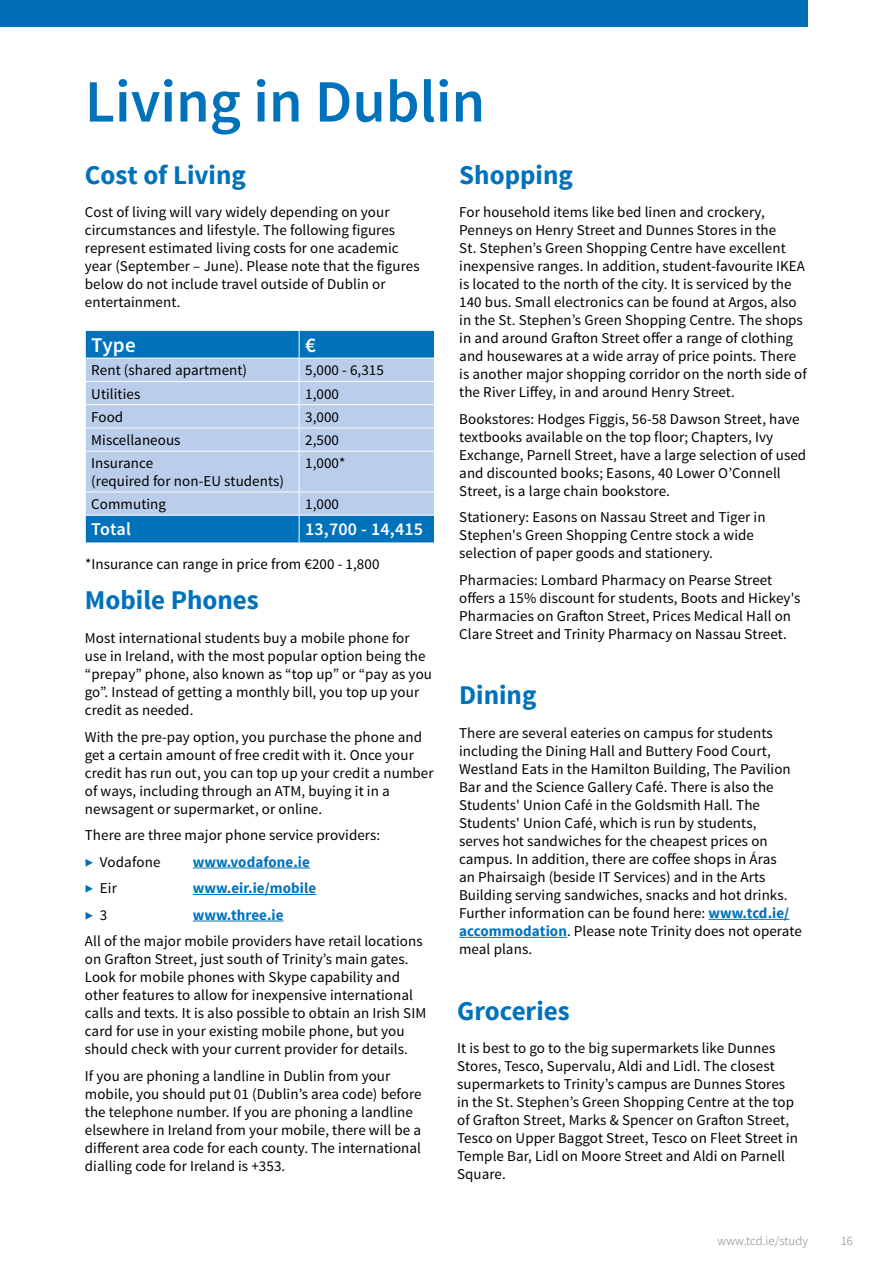
<style>
.page{position:relative;width:893px;height:1263px;background:#fff}
.page>*{position:absolute;margin:0;border:0;box-sizing:border-box;transform-origin:0 0}
.t1{font:600 60px "Source Sans Pro";color:#0072bc}
.t2{font:700 27px "Source Sans Pro";color:#0072bc}
.t3{font:600 21px "Source Sans Pro";color:#fff}
.t4{font:600 18px "Source Sans Pro";letter-spacing:.01em;color:#fff}
.t5{font:15px/18px "Source Sans Pro";letter-spacing:.005em;color:#000}
.t6{font:700 15px "Source Sans Pro";letter-spacing:.005em;color:#0072bc}
.t7{font:300 15px "Source Sans Pro";color:#006db7}
.t8{font:300 12.75px "Source Sans Pro";letter-spacing:.005em;color:#787c81}
.s1{font-weight:300;color:#006db7}
.s2{font-weight:400;color:#000}
.s3{font-weight:700;color:#0072bc}
</style>
<div class="page">
<div style="left:0;top:0;width:808px;height:26px;background:#006db7"></div>
<hr style="left:193px;top:867px;width:117px;height:1px;background:#0072bc">
<hr style="left:193px;top:894px;width:123px;height:1px;background:#0072bc">
<hr style="left:193px;top:921px;width:91px;height:1px;background:#0072bc">
<div style="left:86px;top:331px;width:348px;height:212px;background:#0072bc"></div>
<div style="left:86px;top:359px;width:348px;height:156px;background:#bacdea"></div>
<hr style="left:85px;top:358px;width:214px;height:1px;background:#fff">
<hr style="left:299px;top:358px;width:136px;height:1px;background:#fff">
<hr style="left:85px;top:381px;width:214px;height:1px;background:#fff">
<hr style="left:299px;top:381px;width:136px;height:1px;background:#fff">
<hr style="left:85px;top:404px;width:214px;height:1px;background:#fff">
<hr style="left:299px;top:404px;width:136px;height:1px;background:#fff">
<hr style="left:85px;top:428px;width:214px;height:1px;background:#fff">
<svg style="left:85px;top:331px;width:1px;height:120px"></svg>
<hr style="left:299px;top:428px;width:136px;height:1px;background:#fff">
<svg style="left:299px;top:331px;width:1px;height:120px"></svg>
<hr style="left:85px;top:451px;width:214px;height:1px;background:#fff">
<hr style="left:299px;top:451px;width:136px;height:1px;background:#fff">
<hr style="left:299px;top:452px;width:1px;height:40px;background:#fff">
<hr style="left:85px;top:492px;width:214px;height:1px;background:#fff">
<hr style="left:299px;top:492px;width:136px;height:1px;background:#fff">
<hr style="left:85px;top:515px;width:214px;height:1px;background:#fff">
<svg style="left:85px;top:492px;width:1px;height:51px"></svg>
<hr style="left:299px;top:515px;width:136px;height:1px;background:#fff">
<svg style="left:299px;top:492px;width:1px;height:51px"></svg>
<hr style="left:708px;top:919px;width:81px;height:1px;background:#0072bc">
<hr style="left:459px;top:937px;width:108px;height:1px;background:#0072bc">
<h1 class="t1" style="left:85px;top:64px;width:402px">Living in Dublin</h1>
<h2 class="t2" style="left:85px;top:157px;width:163px">Cost of Living</h2>
<p class="t5" style="left:85px;top:204px;width:336px">Cost of living will vary widely depending on your circumstances and lifestyle. The following figures represent estimated living costs for one academic year (September – June). Please note that the figures below do not include travel outside of Dublin or entertainment.</p>
<h3 class="t3" style="left:91px;top:332px;width:46px">Type</h3>
<h3 class="t3" style="left:305px;top:332px;width:12px">€</h3>
<p class="t5" style="left:91px;top:362px;width:157px">Rent (shared apartment)</p>
<p class="t5" style="left:305px;top:362px;width:80px">5,000 - 6,315</p>
<p class="t5" style="left:91px;top:385px;width:51px">Utilities</p>
<p class="t5" style="left:305px;top:385px;width:35px">1,000</p>
<p class="t5" style="left:91px;top:408px;width:34px">Food</p>
<p class="t5" style="left:305px;top:408px;width:35px">3,000</p>
<p class="t5" style="left:91px;top:431px;width:91px">Miscellaneous</p>
<p class="t5" style="left:305px;top:431px;width:35px">2,500</p>
<p class="t5" style="left:91px;top:455px;width:194px;line-height:17.5px">Insurance<br>(required for non-EU students)</p>
<p class="t5" style="left:305px;top:455px;width:42px">1,000*</p>
<p class="t5" style="left:91px;top:495px;width:76px">Commuting</p>
<p class="t5" style="left:305px;top:495px;width:35px">1,000</p>
<p class="t4" style="left:91px;top:517px;width:41px">Total</p>
<p class="t4" style="left:305px;top:517px;width:119px">13,700 - 14,415</p>
<p class="t5" style="left:85px;top:555px;width:296px">*Insurance can range in price from €200 - 1,800</p>
<h2 class="t2" style="left:85px;top:583px;width:175px">Mobile Phones</h2>
<p class="t5" style="left:85px;top:630px;width:349px">Most international students buy a mobile phone for use in Ireland, with the most popular option being the “prepay” phone, also known as “top up” or “pay as you go”. Instead of getting a monthly bill, you top up your credit as needed.</p>
<p class="t5" style="left:85px;top:728px;width:350px">With the pre-pay option, you purchase the phone and get a certain amount of free credit with it. Once your credit has run out, you can top up your credit a number of ways, including through an ATM, buying it in a newsagent or supermarket, or online.</p>
<p class="t5" style="left:85px;top:822px;width:297px;line-height:26.5px">There are three major phone service providers: <span class="s1">▶</span> Vodafone</p>
<p class="t6" style="left:193px;top:852px;width:119px">www.vodafone.ie</p>
<p class="t5" style="left:85px;top:880px;width:34px"><span class="s1">▶</span> Eir</p>
<p class="t6" style="left:193px;top:879px;width:125px">www.eir.ie/mobile</p>
<p class="t7" style="left:85px;top:906px;width:24px">▶ <span class="s2">3</span></p>
<p class="t6" style="left:193px;top:905px;width:92px">www.three.ie</p>
<p class="t5" style="left:85px;top:933px;width:343px">All of the major mobile providers have retail locations on Grafton Street, just south of Trinity’s main gates.<br>Look for mobile phones with Skype capability and other features to allow for inexpensive international calls and texts. It is also possible to obtain an Irish SIM card for use in your existing mobile phone, but you should check with your current provider for details.</p>
<p class="t5" style="left:85px;top:1067px;width:338px">If you are phoning a landline in Dublin from your mobile, you should put 01 (Dublin’s area code) before the telephone number. If you are phoning a landline elsewhere in Ireland from your mobile, there will be a different area code for each county. The international dialling code for Ireland is +353.</p>
<h2 class="t2" style="left:459px;top:157px;width:115px">Shopping</h2>
<p class="t5" style="left:459px;top:204px;width:349px">For household items like bed linen and crockery, Penneys on Henry Street and Dunnes Stores in the<br>St. Stephen’s Green Shopping Centre have excellent inexpensive ranges. In addition, student-favourite IKEA is located to the north of the city. It is serviced by the 140 bus. Small electronics can be found at Argos, also in the St. Stephen’s Green Shopping Centre. The shops in and around Grafton Street offer a range of clothing and housewares at a wide array of price points. There is another major shopping corridor on the north side of the River Liffey, in and around Henry Street.</p>
<p class="t5" style="left:459px;top:410px;width:349px">Bookstores: Hodges Figgis, 56-58 Dawson Street, have textbooks available on the top floor; Chapters, Ivy Exchange, Parnell Street, have a large selection of used and discounted books; Easons, 40 Lower O’Connell Street, is a large chain bookstore.</p>
<p class="t5" style="left:459px;top:509px;width:308px">Stationery: Easons on Nassau Street and Tiger in<br>Stephen's Green Shopping Centre stock a wide selection of paper goods and stationery.</p>
<p class="t5" style="left:459px;top:571px;width:343px">Pharmacies: Lombard Pharmacy on Pearse Street offers a 15% discount for students, Boots and Hickey's Pharmacies on Grafton Street, Prices Medical Hall on Clare Street and Trinity Pharmacy on Nassau Street.</p>
<h2 class="t2" style="left:459px;top:678px;width:79px">Dining</h2>
<p class="t5" style="left:459px;top:724px;width:344px">There are several eateries on campus for students including the Dining Hall and Buttery Food Court, Westland Eats in the Hamilton Building, The Pavilion Bar and the Science Gallery Café. There is also the Students' Union Café in the Goldsmith Hall. The Students' Union Café, which is run by students,<br>serves hot sandwiches for the cheapest prices on campus. In addition, there are coffee shops in Áras<br>an Phairsaigh (beside IT Services) and in the Arts Building serving sandwiches, snacks and hot drinks.<br>Further information can be found here: <span class="s3">www.tcd.ie/ accommodation</span>. Please note Trinity does not operate meal plans.</p>
<h2 class="t2" style="left:457px;top:993px;width:114px">Groceries</h2>
<p class="t5" style="left:457px;top:1040px;width:342px">It is best to go to the big supermarkets like Dunnes Stores, Tesco, Supervalu, Aldi and Lidl. The closest supermarkets to Trinity’s campus are Dunnes Stores in the St. Stephen’s Green Shopping Centre at the top of Grafton Street, Marks &amp; Spencer on Grafton Street, Tesco on Upper Baggot Street, Tesco on Fleet Street in Temple Bar, Lidl on Moore Street and Aldi on Parnell Square.</p>
<p class="t8" style="left:718px;top:1233px;width:92px">www.tcd.ie/study</p>
<p class="t8" style="left:841px;top:1233px;width:14px">16</p>
</div>
